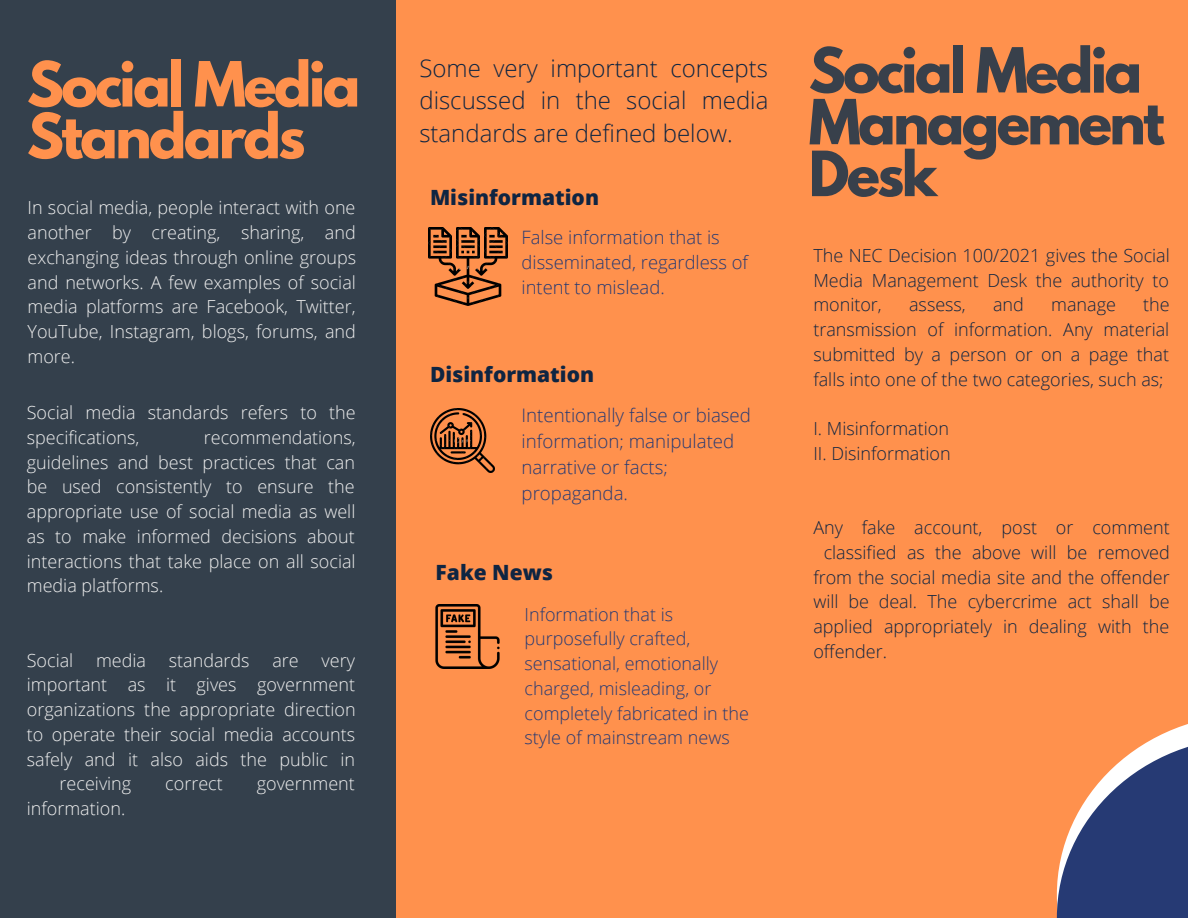
<style>
.page{position:relative;width:1188px;height:918px;background:#ff914d}
.page>*{position:absolute;margin:0;border:0;box-sizing:border-box;transform-origin:0 0}
.t1{font:700 55.2px/51.8px "League Spartan";letter-spacing:-.05em;color:#38404b}
.t2{font:700 55.2px/51.8px "League Spartan";letter-spacing:-.05em;color:#ff914d}
.t3{font:300 24px/32.7px "Open Sans";color:#0f2542;text-align:justify}
.t4{font:800 21px "Open Sans";color:#0f2542}
.t5{font:300 18.75px/25.8px "Open Sans";color:#263a74}
.t6{font:300 18.45px/24.8px "Open Sans";color:#263a74}
.t7{font:300 18px/24.8px "Open Sans";color:#efefef;text-align:justify}
.t8{font:300 18px/24.8px "Open Sans";color:#0f2542;text-align:justify}
.t9{font:300 18px/24.8px "Open Sans";color:#263a74}
</style>
<div class="page">
<img style="left:430px;top:409px;width:64px;height:64px">
<img style="left:429px;top:227px;width:78px;height:79px">
<div style="left:0;top:0;width:396px;height:918px;background:#34404c"></div>
<img style="left:436px;top:604px;width:64px;height:65px">
<svg style="left:1057px;top:724px;width:131px;height:194px"></svg>
<h1 class="t2" style="left:27px;top:65px;width:335px">Social Media<br>Standards</h1>
<h2 class="t3" style="left:419px;top:51px;width:351px">Some very important concepts discussed in the social media standards are defined below.</h2>
<p class="t7" style="left:28px;top:195px;width:330px">In social media, people interact with one another by creating, sharing, and exchanging ideas through online groups and networks. A few examples of social media platforms are Facebook, Twitter, YouTube, Instagram, blogs, forums, and more.</p>
<p class="t7" style="left:27px;top:400px;width:330px">Social media standards refers to the specifications,</p>
<p class="t7" style="left:27px;top:425px;width:330px;text-indent:177px">recommendations, guidelines and best practices that can be used consistently to ensure the appropriate use of social media as well as to make informed decisions about interactions that take place on all social media platforms.</p>
<p class="t7" style="left:27px;top:647px;width:48px">Social</p>
<p class="t7" style="left:96px;top:647px;width:52px">media</p>
<p class="t7" style="left:169px;top:647px;width:82px">standards</p>
<p class="t7" style="left:272px;top:647px;width:28px">are</p>
<p class="t7" style="left:322px;top:647px;width:35px">very</p>
<p class="t7" style="left:27px;top:672px;width:330px">important as it gives government</p>
<p class="t7" style="left:27px;top:697px;width:330px">organizations the appropriate direction</p>
<p class="t7" style="left:27px;top:722px;width:330px">to operate their social media accounts</p>
<p class="t7" style="left:27px;top:746px;width:330px">safely and it also aids the public in</p>
<p class="t7" style="left:60px;top:771px;width:73px">receiving</p>
<p class="t7" style="left:165px;top:771px;width:59px">correct</p>
<p class="t7" style="left:257px;top:771px;width:99px">government</p>
<p class="t7" style="left:27px;top:796px;width:100px">information.</p>
<p class="t4" style="left:430px;top:182px;width:171px">Misinformation</p>
<p class="t6" style="left:522px;top:225px;width:228px">False information that is disseminated, regardless of intent to mislead.</p>
<p class="t4" style="left:430px;top:360px;width:166px">Disinformation</p>
<p class="t5" style="left:522px;top:402px;width:231px">Intentionally false or biased information; manipulated narrative or facts; propaganda.</p>
<p class="t4" style="left:436px;top:558px;width:119px">Fake News</p>
<p class="t9" style="left:525px;top:601px;width:226px">Information that is purposefully crafted, sensational, emotionally charged, misleading, or completely fabricated in the style of mainstream news</p>
<h1 class="t1" style="left:809px;top:52px;width:358px">Social Media<br>Management<br>Desk</h1>
<p class="t8" style="left:813px;top:242px;width:358px">The NEC Decision 100/2021 gives the Social Media Management Desk the authority to monitor,</p>
<p class="t8" style="left:813px;top:292px;width:358px;text-indent:330px">the transmission of information. Any material submitted by a person or on a page that falls into one of the two categories, such as;</p>
<p class="t8" style="left:813px;top:416px;width:139px">I. Misinformation<br>II. Disinformation</p>
<p class="t8" style="left:909px;top:292px;width:58px">assess,</p>
<p class="t8" style="left:993px;top:292px;width:32px">and</p>
<p class="t8" style="left:1051px;top:292px;width:66px">manage</p>
<p class="t8" style="left:813px;top:515px;width:358px">Any fake account, post or comment</p>
<p class="t8" style="left:824px;top:539px;width:348px">classified as the above will be removed</p>
<p class="t8" style="left:813px;top:564px;width:358px">from the social media site and the offender</p>
<p class="t8" style="left:813px;top:589px;width:358px">will be deal. The cybercrime act shall be</p>
<p class="t8" style="left:813px;top:614px;width:357px">applied appropriately in dealing with the</p>
<p class="t8" style="left:813px;top:638px;width:75px">offender.</p>
</div>
